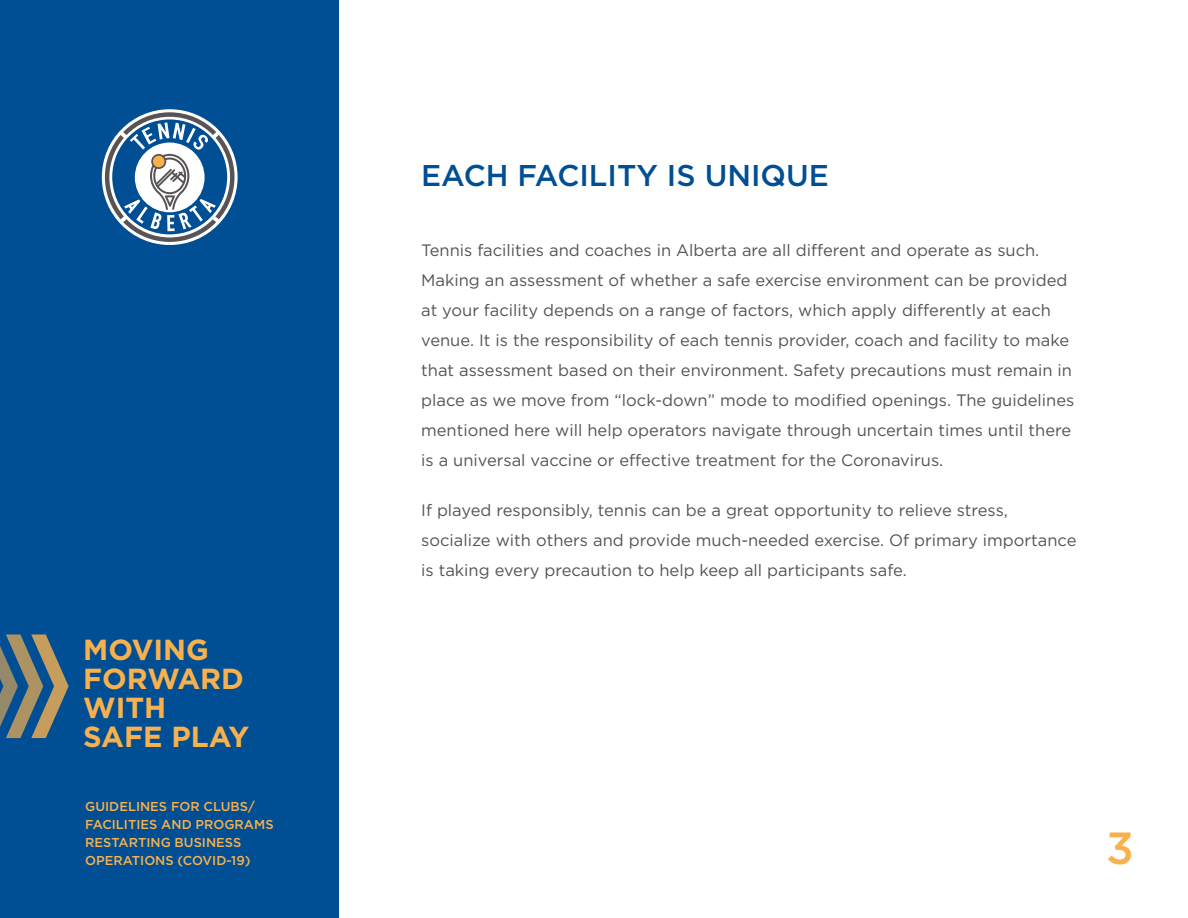
<style>
.page{position:relative;width:1188px;height:918px;background:#fff}
.page>*{position:absolute;margin:0;border:0;box-sizing:border-box;transform-origin:0 0}
.t1{font:500 45px "Gotham";color:#f8b14d}
.t2{font:500 30px "Gotham";color:#004e93}
.t3{font:700 29.1px/29.1px "Gotham";color:#f8b14d}
.t4{font:16.5px/30px "Gotham";color:#585354}
.t5{font:500 12.9px/18px "Gotham";color:#f8b14d}
</style>
<div class="page">
<div style="left:0;top:0;width:339px;height:918px;background:#004e93"></div>
<svg style="left:105px;top:112px;width:130px;height:130px"></svg>
<svg style="left:0;top:635px;width:69px;height:103px"></svg>
<h3 class="t3" style="left:83px;top:635px;width:168px">MOVING<br>FORWARD<br>WITH<br>SAFE PLAY</h3>
<p class="t5" style="left:85px;top:797px;width:190px">GUIDELINES FOR CLUBS/<br>FACILITIES AND PROGRAMS<br>RESTARTING BUSINESS<br>OPERATIONS (COVID-19)</p>
<h2 class="t2" style="left:421px;top:156px;width:409px">EACH FACILITY IS UNIQUE</h2>
<p class="t4" style="left:421px;top:235px;width:655px">Tennis facilities and coaches in Alberta are all different and operate as such.<br>Making an assessment of whether a safe exercise environment can be provided at your facility depends on a range of factors, which apply differently at each venue. It is the responsibility of each tennis provider, coach and facility to make that assessment based on their environment. Safety precautions must remain in place as we move from “lock-down” mode to modified openings. The guidelines mentioned here will help operators navigate through uncertain times until there is a universal vaccine or effective treatment for the Coronavirus.</p>
<p class="t4" style="left:421px;top:495px;width:657px">If played responsibly, tennis can be a great opportunity to relieve stress, socialize with others and provide much-needed exercise. Of primary importance is taking every precaution to help keep all participants safe.</p>
<h1 class="t1" style="left:1106px;top:819px;width:29px">3</h1>
</div>
